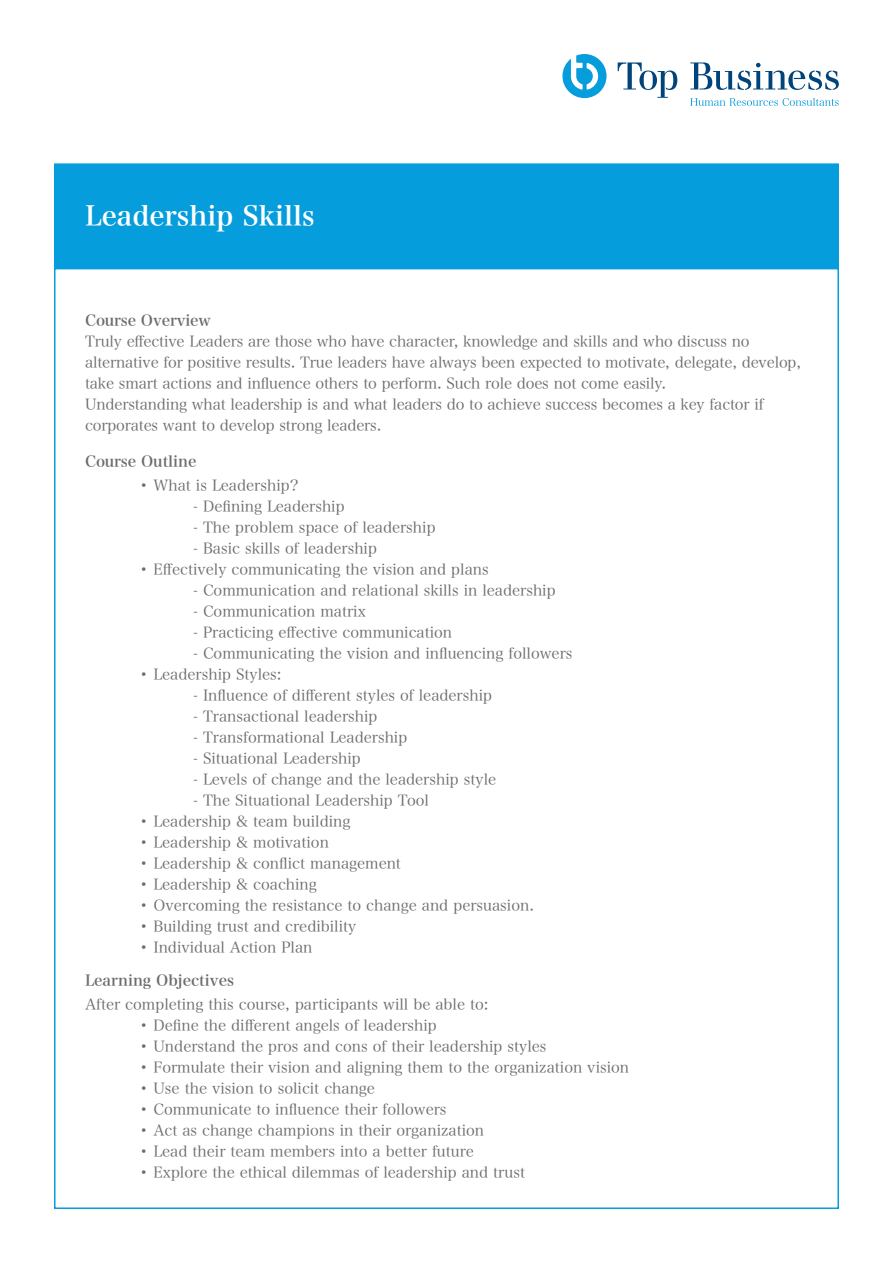
<style>
.page{position:relative;width:893px;height:1263px;background:#fff}
.page>*{position:absolute;margin:0;border:0;box-sizing:border-box;transform-origin:0 0}
.t1{font:27px "Hira Min Pro W6";color:#fff}
.t2{font:15px/21px "Hira Min Pro W3";color:#6c6d70}
.t3{font:15px "Hira Min Pro W6";color:#6c6d70}
</style>
<div class="page">
<svg style="left:562px;top:54px;width:45px;height:44px"></svg>
<svg style="left:618px;top:62px;width:59px;height:36px"></svg>
<svg style="left:690px;top:62px;width:149px;height:28px"></svg>
<svg style="left:690px;top:98px;width:149px;height:8px"></svg>
<div style="left:55px;top:164px;width:783px;height:103px;background:#069ddc"></div>
<div style="left:54px;top:163px;width:785px;height:105px;border:2px solid #069ddc"></div>
<p class="t1" style="left:85px;top:192px;width:231px">Leadership Skills</p>
<p class="t3" style="left:85px;top:307px;width:128px">Course Overview</p>
<p class="t2" style="left:85px;top:330px;width:666px">Truly effective Leaders are those who have character, knowledge and skills and who discuss no</p>
<p class="t2" style="left:85px;top:351px;width:718px">alternative for positive results. True leaders have always been expected to motivate, delegate, develop, take smart actions and influence others to perform. Such role does not come easily.</p>
<p class="t2" style="left:85px;top:393px;width:680px">Understanding what leadership is and what leaders do to achieve success becomes a key factor if</p>
<p class="t2" style="left:85px;top:414px;width:298px">corporates want to develop strong leaders.</p>
<p class="t3" style="left:85px;top:448px;width:113px">Course Outline</p>
<p class="t2" style="left:139px;top:474px;width:161px">• What is Leadership?</p>
<p class="t2" style="left:193px;top:495px;width:153px">- Defining Leadership</p>
<p class="t2" style="left:193px;top:516px;width:244px">- The problem space of leadership</p>
<p class="t2" style="left:193px;top:537px;width:185px">- Basic skills of leadership</p>
<p class="t2" style="left:139px;top:558px;width:351px">• Effectively communicating the vision and plans</p>
<p class="t2" style="left:193px;top:579px;width:364px">- Communication and relational skills in leadership</p>
<p class="t2" style="left:193px;top:600px;width:174px">- Communication matrix</p>
<p class="t2" style="left:193px;top:621px;width:261px">- Practicing effective communication</p>
<p class="t2" style="left:193px;top:642px;width:381px">- Communicating the vision and influencing followers</p>
<p class="t2" style="left:139px;top:663px;width:144px">• Leadership Styles:</p>
<p class="t2" style="left:193px;top:684px;width:301px">- Influence of different styles of leadership</p>
<p class="t2" style="left:193px;top:705px;width:186px">- Transactional leadership</p>
<p class="t2" style="left:193px;top:726px;width:216px">- Transformational Leadership</p>
<p class="t2" style="left:193px;top:747px;width:169px">- Situational Leadership</p>
<p class="t2" style="left:193px;top:768px;width:305px">- Levels of change and the leadership style</p>
<p class="t2" style="left:193px;top:789px;width:237px">- The Situational Leadership Tool</p>
<p class="t2" style="left:139px;top:810px;width:213px">• Leadership &amp; team building</p>
<p class="t2" style="left:139px;top:831px;width:191px">• Leadership &amp; motivation</p>
<p class="t2" style="left:139px;top:852px;width:263px">• Leadership &amp; conflict management</p>
<p class="t2" style="left:139px;top:873px;width:179px">• Leadership &amp; coaching</p>
<p class="t2" style="left:139px;top:894px;width:396px">• Overcoming the resistance to change and persuasion.</p>
<p class="t2" style="left:139px;top:915px;width:219px">• Building trust and credibility</p>
<p class="t2" style="left:139px;top:936px;width:175px">• Individual Action Plan</p>
<p class="t3" style="left:85px;top:967px;width:151px">Learning Objectives</p>
<p class="t2" style="left:85px;top:993px;width:405px">After completing this course, participants will be able to:</p>
<p class="t2" style="left:139px;top:1014px;width:299px">• Define the different angels of leadership</p>
<p class="t2" style="left:139px;top:1035px;width:409px">• Understand the pros and cons of their leadership styles</p>
<p class="t2" style="left:139px;top:1056px;width:492px">• Formulate their vision and aligning them to the organization vision</p>
<p class="t2" style="left:139px;top:1077px;width:237px">• Use the vision to solicit change</p>
<p class="t2" style="left:139px;top:1098px;width:309px">• Communicate to influence their followers</p>
<p class="t2" style="left:139px;top:1119px;width:347px">• Act as change champions in their organization</p>
<p class="t2" style="left:139px;top:1140px;width:336px">• Lead their team members into a better future</p>
<p class="t2" style="left:139px;top:1161px;width:387px">• Explore the ethical dilemmas of leadership and trust</p>
</div>
